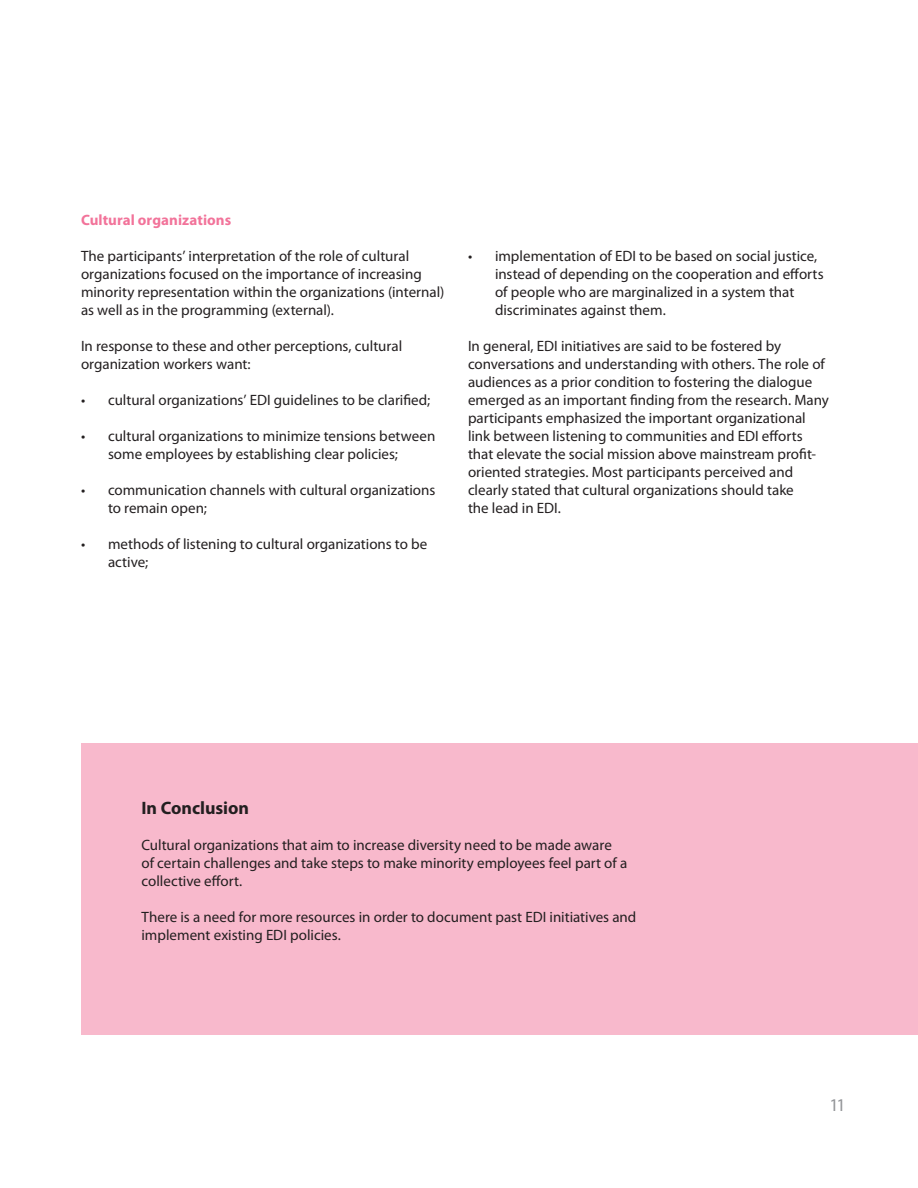
<style>
.page{position:relative;width:918px;height:1188px;background:#fff}
.page>*{position:absolute;margin:0;border:0;box-sizing:border-box;transform-origin:0 0}
.t1{font:700 18px "Myriad Pro";letter-spacing:-.005em;color:#231f20}
.t2{font:18px "Myriad Pro";color:#939598}
.t3{font:15px/18px "Myriad Pro";color:#231f20}
.t4{font:700 15px "Myriad Pro";letter-spacing:.005em;color:#f2739a}
</style>
<div class="page">
<div style="left:81px;top:743px;width:837px;height:292px;background:#f8b9cc"></div>
<p class="t4" style="left:81px;top:210px;width:152px">Cultural organizations</p>
<p class="t3" style="left:81px;top:247px;width:365px">The participants’ interpretation of the role of cultural organizations focused on the importance of increasing minority representation within the organizations (internal) as well as in the programming (external).</p>
<p class="t3" style="left:81px;top:337px;width:323px">In response to these and other perceptions, cultural organization workers want:</p>
<p class="t3" style="left:81px;top:391px;width:351px">• cultural organizations’ EDI guidelines to be clarified;</p>
<p class="t3" style="left:108px;top:427px;width:329px;text-indent:-27px">• cultural organizations to minimize tensions between some employees by establishing clear policies;</p>
<p class="t3" style="left:108px;top:481px;width:329px;text-indent:-27px">• communication channels with cultural organizations to remain open;</p>
<p class="t3" style="left:108px;top:535px;width:321px;text-indent:-27px">• methods of listening to cultural organizations to be active;</p>
<p class="t3" style="left:495px;top:247px;width:330px;text-indent:-27px">• implementation of EDI to be based on social justice, instead of depending on the cooperation and efforts of people who are marginalized in a system that discriminates against them.</p>
<p class="t3" style="left:468px;top:337px;width:362px">In general, EDI initiatives are said to be fostered by conversations and understanding with others. The role of audiences as a prior condition to fostering the dialogue emerged as an important finding from the research. Many participants emphasized the important organizational link between listening to communities and EDI efforts that elevate the social mission above mainstream profit&shy;oriented strategies. Most participants perceived and clearly stated that cultural organizations should take<br>the lead in EDI.</p>
<p class="t1" style="left:142px;top:796px;width:109px">In Conclusion</p>
<p class="t3" style="left:142px;top:836px;width:487px">Cultural organizations that aim to increase diversity need to be made aware of certain challenges and take steps to make minority employees feel part of a collective effort.</p>
<p class="t3" style="left:142px;top:908px;width:496px">There is a need for more resources in order to document past EDI initiatives and implement existing EDI policies.</p>
<p class="t2" style="left:829px;top:1094px;width:18px">11</p>
</div>
